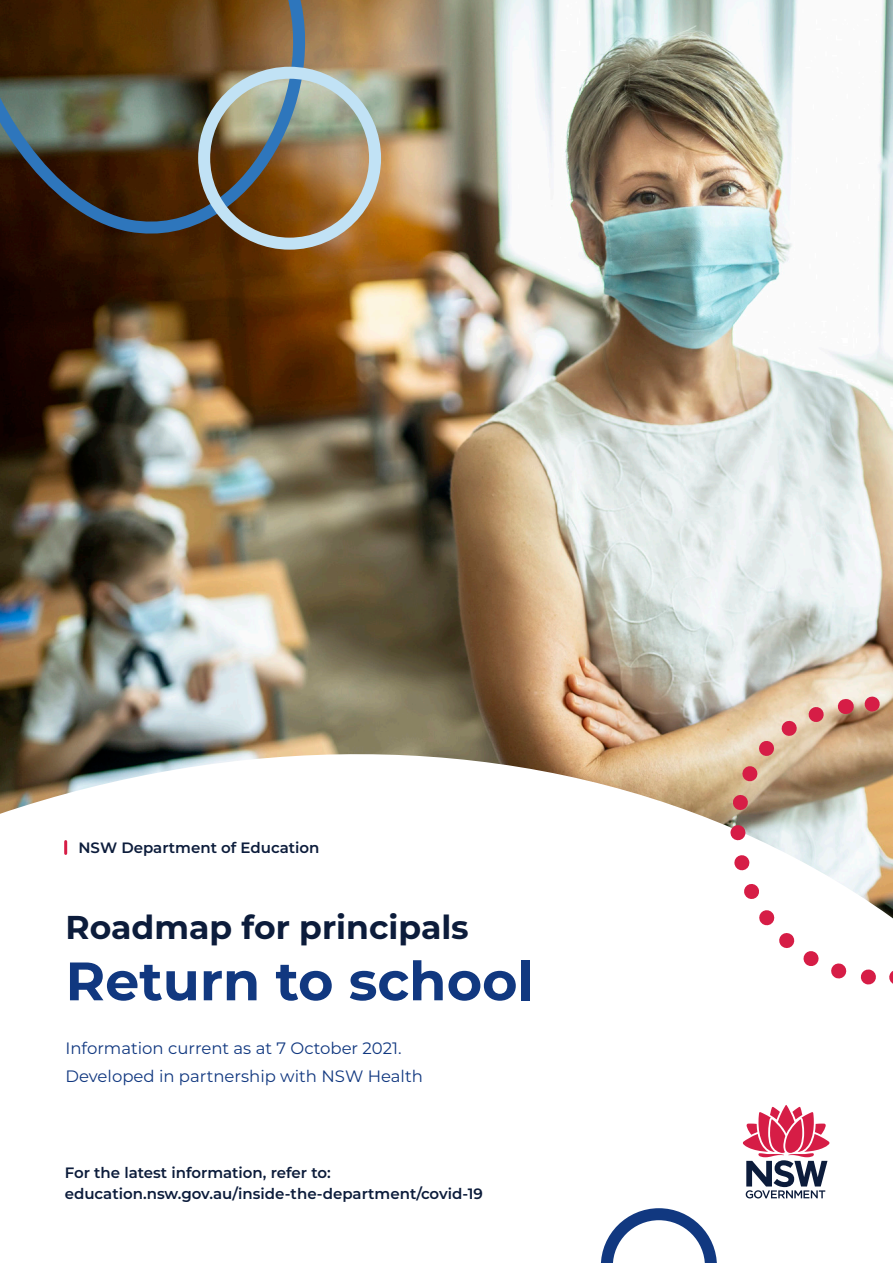
<style>
.page{position:relative;width:893px;height:1263px;background:#fff}
.page>*{position:absolute;margin:0;border:0;box-sizing:border-box;transform-origin:0 0}
.Cover_-_Heading{font:700 54px "Montserrat";color:#113880}
.Cover_Heading{font:700 33px "Montserrat";color:#0c1c3b}
.Cover_-_Heading-2{font:16.5px "Montserrat";color:#113880}
.t1{font:600 15px/21px "Montserrat";color:#0c1c3b}
</style>
<div class="page">
<img style="left:334px;top:0;width:559px;height:243px">
<img style="left:0;top:243px;width:893px;height:1020px">
<svg style="left:601px;top:1208px;width:116px;height:55px"></svg>
<svg style="left:64px;top:841px;width:3px;height:12px"></svg>
<svg style="left:681px;top:695px;width:212px;height:298px"></svg>
<svg style="left:843px;top:690px;width:50px;height:301px"></svg>
<img style="left:0;top:0;width:334px;height:261px">
<svg style="left:743px;top:1105px;width:86px;height:93px"></svg>
<div style="left:198px;top:67px;width:183px;height:183px;border:12px solid #c1e2f5;border-radius:50%"></div>
<p class="t1" style="left:78px;top:836px;width:243px">NSW Department of Education</p>
<h1 class="Cover_Heading" style="left:65px;top:904px;width:405px">Roadmap for principals</h1>
<h1 class="Cover_-_Heading" style="left:65px;top:942px;width:470px">Return to school</h1>
<h1 class="Cover_-_Heading-2" style="left:65px;top:1037px;width:338px">Information current as at 7 October 2021.</h1>
<h1 class="Cover_-_Heading-2" style="left:65px;top:1065px;width:359px">Developed in partnership with NSW Health</h1>
<p class="t1" style="left:65px;top:1162px;width:420px">For the latest information, refer to: education.nsw.gov.au/inside-the-department/covid-19</p>
</div>
